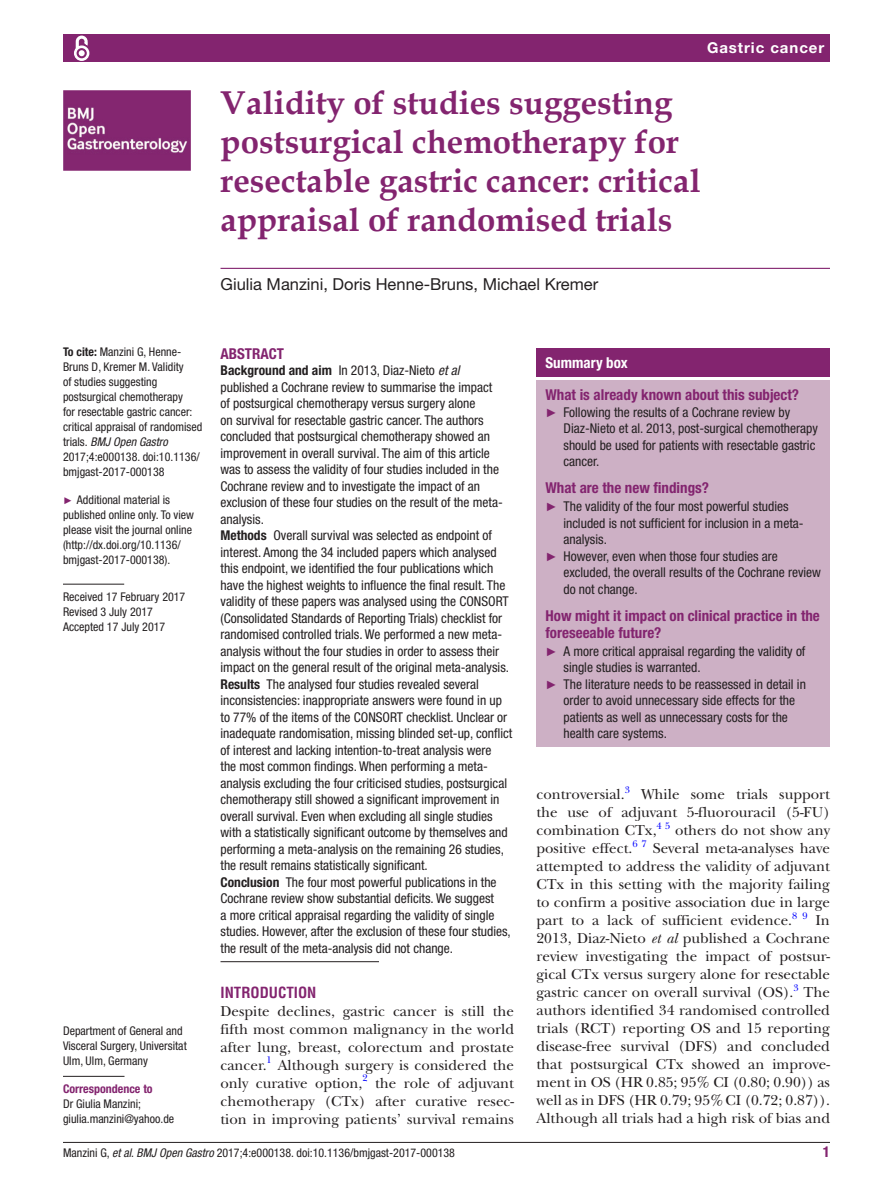
<style>
.page{position:relative;width:893px;height:1191px;background:#fff}
.page>*{position:absolute;margin:0;border:0;box-sizing:border-box;transform-origin:0 0}
.t1{font:700 33px/39px "Book Antiqua";color:#83246f}
.t2{font:16.5px "Helvetica Neue LT Std";color:#231f20}
.t3{font:15px/18px "New Baskerville";color:#231f20;text-align:justify}
.t4{font:700 condensed 15px/16.5px "Helvetica Neue LT Std";color:#83246f}
.t5{font:700 15px "Helvetica Neue LT Std";letter-spacing:.065em;color:#fff}
.t6{font:700 condensed 15px "Helvetica LT Std";color:#83246f}
.t7{font:700 condensed 15px "Helvetica Neue LT Std";color:#fff}
.t8{font:condensed 13.5px/16.5px "Helvetica Neue LT Std";color:#231f20}
.t9{font:condensed 12px/15px "Helvetica Neue LT Std";color:#231f20}
.t10{font:700 condensed 12px "Helvetica Neue LT Std";color:#83246f}
.t11{font:9.9px "New Baskerville";color:#00f}
.s1{font-weight:700}
.s2{font-style:italic}
.s3{font-family:"Arial";font-stretch:normal;font-size:9.75px;color:#83246f}
.s4{font-family:"Arial";font-stretch:normal;font-size:12px;color:#83246f}
</style>
<div class="page">
<hr style="left:63px;top:1142px;width:767px;height:1px;background:#231f20">
<div style="left:63px;top:34px;width:767px;height:28px;background:#83246f"></div>
<svg style="left:74px;top:35px;width:16px;height:26px"></svg>
<hr style="left:220px;top:961px;width:159px;height:1px;background:#231f20">
<hr style="left:220px;top:268px;width:610px;height:1px;background:#83246f">
<hr style="left:63px;top:584px;width:61px;height:1px;background:#231f20">
<hr style="left:63px;top:1076px;width:61px;height:1px;background:#231f20">
<img style="left:63px;top:90px;width:127px;height:81px">
<div style="left:536px;top:348px;width:294px;height:28px;background:#83246f"></div>
<div style="left:536px;top:381px;width:294px;height:366px;background:#cdb0c5"></div>
<p class="t5" style="left:707px;top:39px;width:119px">Gastric cancer</p>
<h1 class="t1" style="left:220px;top:83px;width:482px">Validity of studies suggesting postsurgical chemotherapy for resectable gastric cancer: critical appraisal of randomised trials</h1>
<p class="t2" style="left:220px;top:274px;width:379px">Giulia Manzini, Doris Henne-Bruns, Michael Kremer</p>
<p class="t9" style="left:63px;top:344px;width:141px"><span class="s1">To cite:</span> Manzini G, Henne-<br>Bruns D, Kremer M. Validity<br>of studies suggesting postsurgical chemotherapy<br>for resectable gastric cancer: critical appraisal of randomised trials. <span class="s2">BMJ Open Gastro<br></span>2017;4:e000138. doi:10.1136/ bmjgast-2017-000138</p>
<p class="t9" style="left:63px;top:491px;width:133px"><span class="s3">►</span> Additional material is published online only. To view please visit the journal online (http://dx.doi.org/10.1136/ bmjgast-2017-000138).</p>
<p class="t9" style="left:63px;top:589px;width:124px">Received 17 February 2017<br>Revised 3 July 2017<br>Accepted 17 July 2017</p>
<p class="t9" style="left:63px;top:1023px;width:125px">Department of General and<br>Visceral Surgery, Universitat<br>Ulm, Ulm, Germany</p>
<p class="t10" style="left:63px;top:1081px;width:91px">Correspondence to</p>
<p class="t9" style="left:63px;top:1096px;width:113px">Dr Giulia Manzini; giulia.manzini@yahoo.de</p>
<p class="t4" style="left:220px;top:345px;width:65px">Abstract</p>
<p class="t8" style="left:220px;top:362px;width:293px"><span class="s1">Background and aim</span> In 2013, Diaz-Nieto <span class="s2">et al<br></span>published a Cochrane review to summarise the impact<br>of postsurgical chemotherapy versus surgery alone<br>on survival for resectable gastric cancer. The authors concluded that postsurgical chemotherapy showed an improvement in overall survival. The aim of this article was to assess the validity of four studies included in the Cochrane review and to investigate the impact of an exclusion of these four studies on the result of the meta&shy;analysis.<br><span class="s1">Methods</span> Overall survival was selected as endpoint of interest. Among the 34 included papers which analysed this endpoint, we identified the four publications which have the highest weights to influence the final result. The validity of these papers was analysed using the CONSORT (Consolidated Standards of Reporting Trials) checklist for randomised controlled trials. We performed a new meta&shy;analysis without the four studies in order to assess their impact on the general result of the original meta-analysis.<br><span class="s1">Results</span> The analysed four studies revealed several inconsistencies: inappropriate answers were found in up to 77% of the items of the CONSORT checklist. Unclear or inadequate randomisation, missing blinded set-up, conflict of interest and lacking intention-to-treat analysis were<br>the most common findings. When performing a meta&shy;analysis excluding the four criticised studies, postsurgical chemotherapy still showed a significant improvement in overall survival. Even when excluding all single studies with a statistically significant outcome by themselves and performing a meta-analysis on the remaining 26 studies, the result remains statistically significant.<br><span class="s1">Conclusion</span> The four most powerful publications in the Cochrane review show substantial deficits. We suggest<br>a more critical appraisal regarding the validity of single studies. However, after the exclusion of these four studies, the result of the meta-analysis did not change.</p>
<p class="t6" style="left:220px;top:983px;width:97px">INTRODUCTION</p>
<p class="t3" style="left:220px;top:1002px;width:295px">Despite declines, gastric cancer is still the fifth most common malignancy in the world after lung, breast, colorectum and prostate cancer.</p>
<p class="t11" style="left:267px;top:1054px;width:7px">1</p>
<p class="t3" style="left:220px;top:1056px;width:295px;text-indent:57px">Although surgery is considered the only curative option,</p>
<p class="t11" style="left:362px;top:1072px;width:7px">2</p>
<p class="t3" style="left:221px;top:1074px;width:295px;text-indent:155px">the role of adjuvant chemotherapy (CTx) after curative resec&shy;tion in improving patients’ survival remains</p>
<p class="t7" style="left:545px;top:353px;width:84px">Summary box</p>
<p class="t4" style="left:545px;top:386px;width:255px">What is already known about this subject?</p>
<p class="t8" style="left:563px;top:404px;width:256px;text-indent:-18px"><span class="s4">►</span> Following the results of a Cochrane review by Diaz-Nieto et al. 2013, post-surgical chemotherapy should be used for patients with resectable gastric cancer.</p>
<p class="t4" style="left:545px;top:479px;width:165px">What are the new findings?</p>
<p class="t8" style="left:545px;top:498px;width:245px"><span class="s4">►</span> The validity of the four most powerful studies</p>
<p class="t8" style="left:563px;top:515px;width:242px">included is not sufficient for inclusion in a meta-</p>
<p class="t8" style="left:563px;top:531px;width:45px">analysis.</p>
<p class="t8" style="left:545px;top:548px;width:234px"><span class="s4">►</span> However, even when those four studies are</p>
<p class="t8" style="left:563px;top:564px;width:259px">excluded, the overall results of the Cochrane review</p>
<p class="t8" style="left:563px;top:581px;width:76px">do not change.</p>
<p class="t4" style="left:545px;top:607px;width:276px">How might it impact on clinical practice in the foreseeable future?</p>
<p class="t8" style="left:545px;top:642px;width:261px"><span class="s4">►</span> A more critical appraisal regarding the validity of</p>
<p class="t8" style="left:563px;top:659px;width:139px">single studies is warranted.</p>
<p class="t8" style="left:545px;top:675px;width:262px"><span class="s4">►</span> The literature needs to be reassessed in detail in</p>
<p class="t8" style="left:563px;top:692px;width:233px">order to avoid unnecessary side effects for the</p>
<p class="t8" style="left:563px;top:708px;width:226px">patients as well as unnecessary costs for the</p>
<p class="t8" style="left:563px;top:725px;width:105px">health care systems.</p>
<p class="t3" style="left:536px;top:785px;width:90px">controversial.</p>
<p class="t11" style="left:625px;top:783px;width:7px">3</p>
<p class="t3" style="left:536px;top:785px;width:295px;text-indent:105px">While some trials support the use of adjuvant 5-fluorouracil (5-FU) combination CTx,</p>
<p class="t11" style="left:657px;top:819px;width:15px">4 5</p>
<p class="t3" style="left:675px;top:821px;width:156px">others do not show any</p>
<p class="t11" style="left:632px;top:837px;width:16px">6 7</p>
<p class="t3" style="left:536px;top:839px;width:295px;text-indent:116px">Several meta-analyses have attempted to address the validity of adjuvant CTx in this setting with the majority failing to confirm a positive association due in large part to a lack of sufficient evidence.</p>
<p class="t3" style="left:536px;top:839px;width:97px">positive effect.</p>
<p class="t11" style="left:792px;top:909px;width:17px">8 9</p>
<p class="t3" style="left:536px;top:911px;width:295px;text-indent:279px">In 2013, Diaz-Nieto <span class="s2">et al</span> published a Cochrane review investigating the impact of postsur&shy;gical CTx versus surgery alone for resectable gastric cancer on overall survival (OS).</p>
<p class="t11" style="left:794px;top:981px;width:7px">3</p>
<p class="t3" style="left:536px;top:983px;width:295px;text-indent:267px">The authors identified 34 randomised controlled trials (RCT) reporting OS and 15 reporting disease-free survival (DFS) and concluded that postsurgical CTx showed an improve&shy;ment in OS (HR 0.85; 95% CI (0.80; 0.90)) as well as in DFS (HR 0.79; 95%CI (0.72; 0.87)).<br>Although all trials had a high risk of bias and</p>
<p class="t9" style="left:63px;top:1145px;width:394px">Manzini G, <span class="s2">et al</span>. <span class="s2">BMJ Open Gastro</span> 2017;4:e000138. doi:10.1136/bmjgast-2017-000138</p>
<p class="t4" style="left:823px;top:1143px;width:9px">1</p>
</div>
